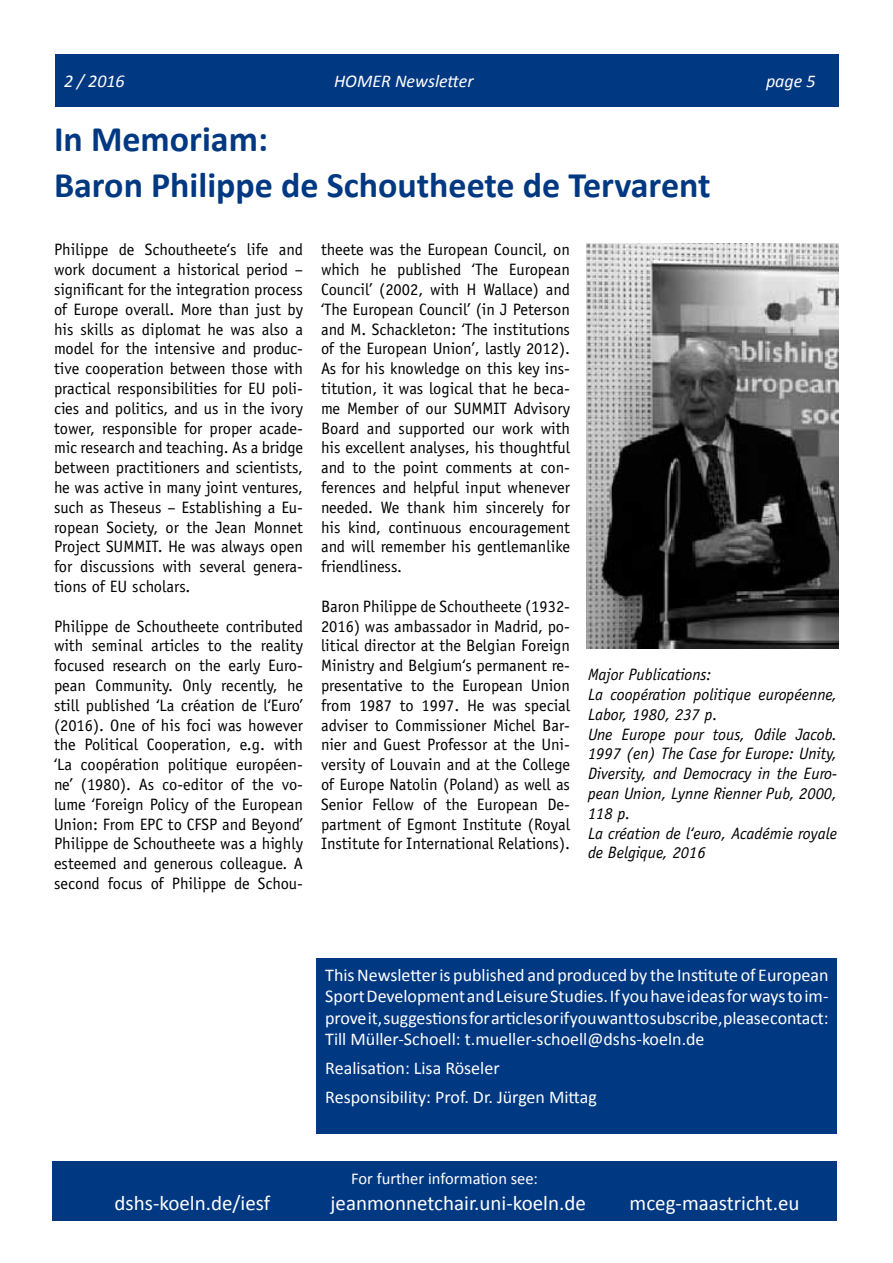
<style>
.page{position:relative;width:893px;height:1263px;background:#fff}
.page>*{position:absolute;margin:0;border:0;box-sizing:border-box;transform-origin:0 0}
.t1{font:700 36px/46.5px "Calibri";color:#003882}
.t2{font:21px "Calibri";color:#fff}
.t3{font:18px/21.6px "Calibri";color:#fff;text-align:justify}
.t4{font:italic 18px "Calibri";color:#fff}
.t5{font:16.5px/19.8px "Officina Sans LT";color:#000;text-align:justify}
.t6{font:italic 16.5px/19.8px "Officina Sans LT";color:#000}
.t7{font:16.5px "Calibri";color:#fff}
</style>
<div class="page">
<div style="left:56px;top:54px;width:783px;height:52px;background:#003882"></div>
<div style="left:52px;top:1161px;width:785px;height:59px;background:#003882"></div>
<img style="left:586px;top:243px;width:253px;height:405px">
<div style="left:317px;top:959px;width:520px;height:175px;background:#003882"></div>
<p class="t4" style="left:64px;top:69px;width:62px">2 / 2016</p>
<p class="t4" style="left:334px;top:69px;width:141px">HOMER Newsletter</p>
<p class="t4" style="left:766px;top:69px;width:51px">page 5</p>
<h1 class="t1" style="left:54px;top:116px;width:658px">In Memoriam:<br>Baron Philippe de Schoutheete de Tervarent</h1>
<p class="t5" style="left:54px;top:240px;width:251px">Philippe de Schoutheete‘s life and work document a historical period – significant for the integration process of Europe overall. More than just by his skills as diplomat he was also a model for the intensive and produc&shy;tive cooperation between those with practical responsibilities for EU poli&shy;cies and politics, and us in the ivory tower, responsible for proper acade&shy;mic research and teaching. As a bridge between practitioners and scientists, he was active in many joint ventures, such as Theseus – Establishing a Eu&shy;ropean Society, or the Jean Monnet Project SUMMIT. He was always open for discussions with several genera&shy;tions of EU scholars.</p>
<p class="t5" style="left:54px;top:616px;width:251px">Philippe de Schoutheete contributed with seminal articles to the reality focused research on the early Euro&shy;pean Community. Only recently, he still published ‘La création de l‘Euro’ (2016). One of his foci was however the Political Cooperation, e.g. with ‘La coopération politique européen&shy;ne’ (1980). As co-editor of the vo&shy;lume ‘Foreign Policy of the European Union: From EPC to CFSP and Beyond’ Philippe de Schoutheete was a highly esteemed and generous colleague. A second focus of Philippe de Schou-</p>
<p class="t5" style="left:321px;top:240px;width:251px">theete was the European Council, on which he published ‘The European Council’ (2002, with H Wallace) and ‘The European Council’ (in J Peterson and M. Schackleton: ‘The institutions of the European Union’, lastly 2012).<br>As for his knowledge on this key ins&shy;titution, it was logical that he beca&shy;me Member of our SUMMIT Advisory Board and supported our work with his excellent analyses, his thoughtful and to the point comments at con&shy;ferences and helpful input whenever needed. We thank him sincerely for his kind, continuous encouragement and will remember his gentlemanlike friendliness.</p>
<p class="t5" style="left:321px;top:596px;width:251px">Baron Philippe de Schoutheete (1932- 2016) was ambassador in Madrid, po&shy;litical director at the Belgian Foreign Ministry and Belgium‘s permanent re&shy;presentative to the European Union from 1987 to 1997. He was special adviser to Commissioner Michel Bar&shy;nier and Guest Professor at the Uni&shy;versity of Louvain and at the College of Europe Natolin (Poland) as well as Senior Fellow of the European De&shy;partment of Egmont Institute (Royal Institute for International Relations).</p>
<p class="t6" style="left:588px;top:665px;width:251px">Major Publications:<br>La coopération politique européenne,<br>Labor, 1980, 237 p.<br>Une Europe pour tous, Odile Jacob.<br>1997 (en) The Case for Europe: Unity,<br>Diversity, and Democracy in the Euro&shy;pean Union, Lynne Rienner Pub, 2000,<br>118 p.<br>La création de l‘euro, Académie royale de Belgique, 2016</p>
<p class="t3" style="left:325px;top:964px;width:505px">This Newsletter is published and produced by the Institute of European Sport Development and Leisure Studies. If you have ideas for ways to im&shy;prove it, suggestions for articles or if you want to subscribe, please contact:<br>Till Müller-Schoell: t.mueller-schoell@dshs-koeln.de</p>
<p class="t3" style="left:325px;top:1054px;width:273px;line-height:28.8px">Realisation: Lisa Röseler<br>Responsibility: Prof. Dr. Jürgen Mittag</p>
<p class="t7" style="left:351px;top:1168px;width:188px">For further information see:</p>
<p class="t2" style="left:115px;top:1189px;width:157px">dshs-koeln.de/iesf</p>
<p class="t2" style="left:331px;top:1189px;width:257px">jeanmonnetchair.uni-koeln.de</p>
<p class="t2" style="left:630px;top:1189px;width:171px">mceg-maastricht.eu</p>
</div>
